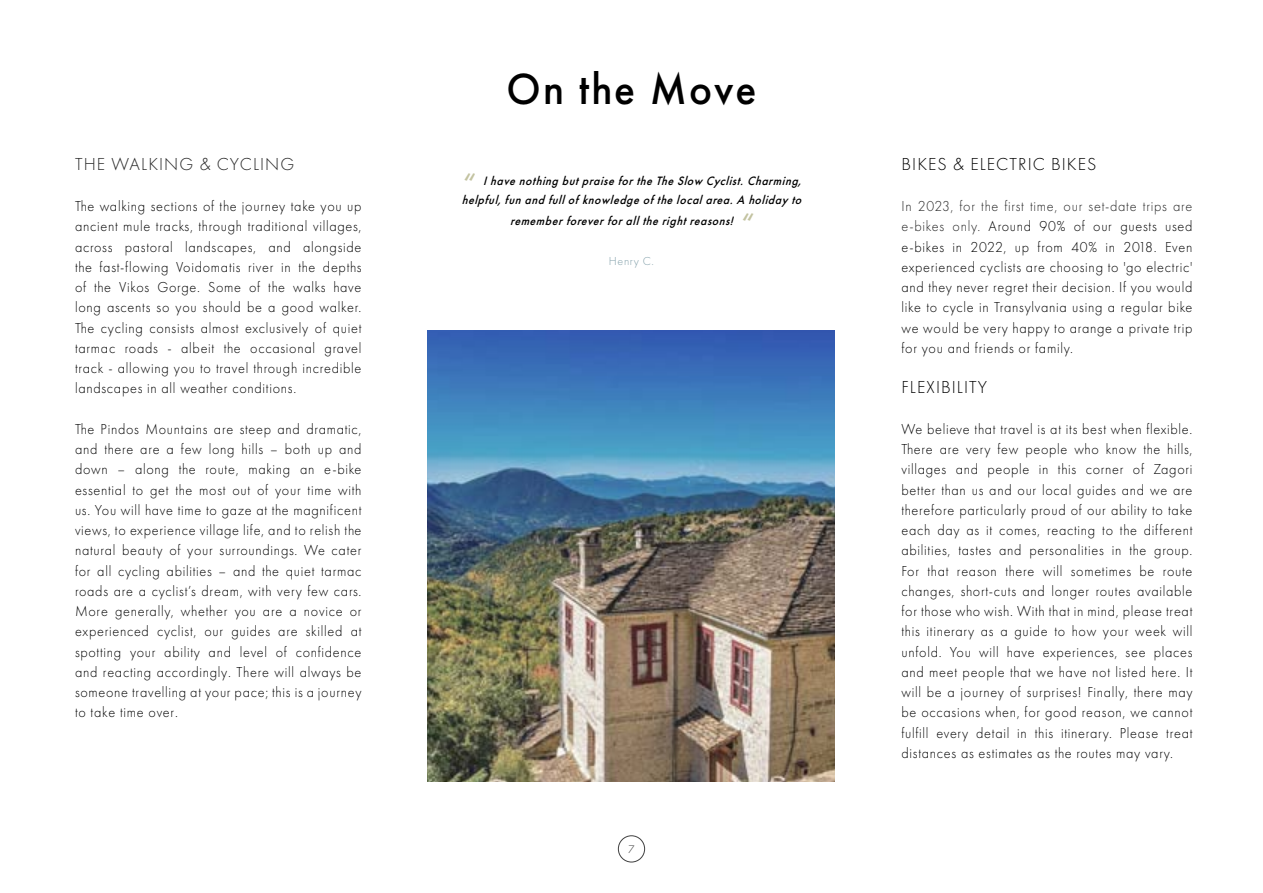
<style>
.page{position:relative;width:1263px;height:893px;background:#fff}
.page>*{position:absolute;margin:0;border:0;box-sizing:border-box;transform-origin:0 0}
.t1{font:500 45.3px "Futura PT";letter-spacing:.05em;color:#000;scale:.96 1}
.t2{font:300 18px "Futura PT";letter-spacing:.06em;color:#000}
.t3{font:300 18px "Futura PT";letter-spacing:.06em;color:#262626}
.t4{font:300 15px/20.2px "Futura PT";letter-spacing:.05em;color:#010000;text-align:justify;scale:.95 1}
.t5{font:italic 500 12.6px/20px "Futura PT";color:#000;text-align:center;scale:.94 1}
.t6{font:300 12px "Futura PT";letter-spacing:.05em;color:#819fa9}
.t7{font:300 11.25px "Futura PT";color:#262626}
.s1{font-size:27px;color:#c3c3a1}
.s2{color:#262626}
</style>
<div class="page">
<div style="left:618px;top:835px;width:27px;height:27px;border:1px solid #404040;border-radius:50%"></div>
<img style="left:428px;top:330px;width:407px;height:452px">
<p class="t3" style="left:75px;top:154px;width:221px">THE WALKING &amp; CYCLING</p>
<p class="t4" style="left:75px;top:196px;width:303px">The walking sections of the journey take you up ancient mule tracks, through traditional villages, across pastoral landscapes, and alongside the fast-flowing Voidomatis river in the depths of the Vikos Gorge. Some of the walks have long ascents so you should be a good walker.<br>The cycling consists almost exclusively of quiet tarmac roads - albeit the occasional gravel track - allowing you to travel through incredible landscapes in all weather conditions.</p>
<p class="t4" style="left:75px;top:419px;width:303px">The Pindos Mountains are steep and dramatic, and there are a few long hills – both up and down – along the route, making an e-bike essential to get the most out of your time with us. You will have time to gaze at the magnificent views, to experience village life, and to relish the natural beauty of your surroundings. We cater for all cycling abilities – and the quiet tarmac roads are a cyclist’s dream, with very few cars.<br>More generally, whether you are a novice or experienced cyclist, our guides are skilled at spotting your ability and level of confidence and reacting accordingly. There will always be someone travelling at your pace; this is a journey to take time over.</p>
<h1 class="t1" style="left:507px;top:62px;width:262px">On the Move</h1>
<p class="t5" style="left:462px;top:171px;width:367px"><span class="s1">“</span> Ihavenothing butpraisefortheTheSlow Cyclist.Charming, helpful,funand fullofknowledgeofthelocalarea.A holidayto rememberforeverforalltherightreasons! <span class="s1">“</span></p>
<p class="t6" style="left:609px;top:254px;width:47px">Henry C.</p>
<p class="t7" style="left:628px;top:843px;width:8px">7</p>
<p class="t2" style="left:902px;top:154px;width:196px">BIKES &amp; ELECTRIC BIKES</p>
<p class="t4" style="left:902px;top:196px;width:308px"><span class="s2">In 2023, for the first time, our set-date trips are e-bikes only.</span> Around 90% of our guests used e-bikes in 2022, up from 40% in 2018. Even experienced cyclists are choosing to 'go electric' and they never regret their decision. If you would like to cycle in Transylvania using a regular bike we would be very happy to arange a private trip for you and friends or family.</p>
<p class="t2" style="left:902px;top:377px;width:87px">FLEXIBILITY</p>
<p class="t4" style="left:902px;top:419px;width:308px">We believe that travel is at its best when flexible.<br>There are very few people who know the hills, villages and people in this corner of Zagori better than us and our local guides and we are therefore particularly proud of our ability to take each day as it comes, reacting to the different abilities, tastes and personalities in the group.<br>For that reason there will sometimes be route changes, short-cuts and longer routes available for those who wish. With that in mind, please treat this itinerary as a guide to how your week will unfold. You will have experiences, see places and meet people that we have not listed here. It will be a journey of surprises! Finally, there may be occasions when, for good reason, we cannot fulfill every detail in this itinerary. Please treat distances as estimates as the routes may vary.</p>
</div>
